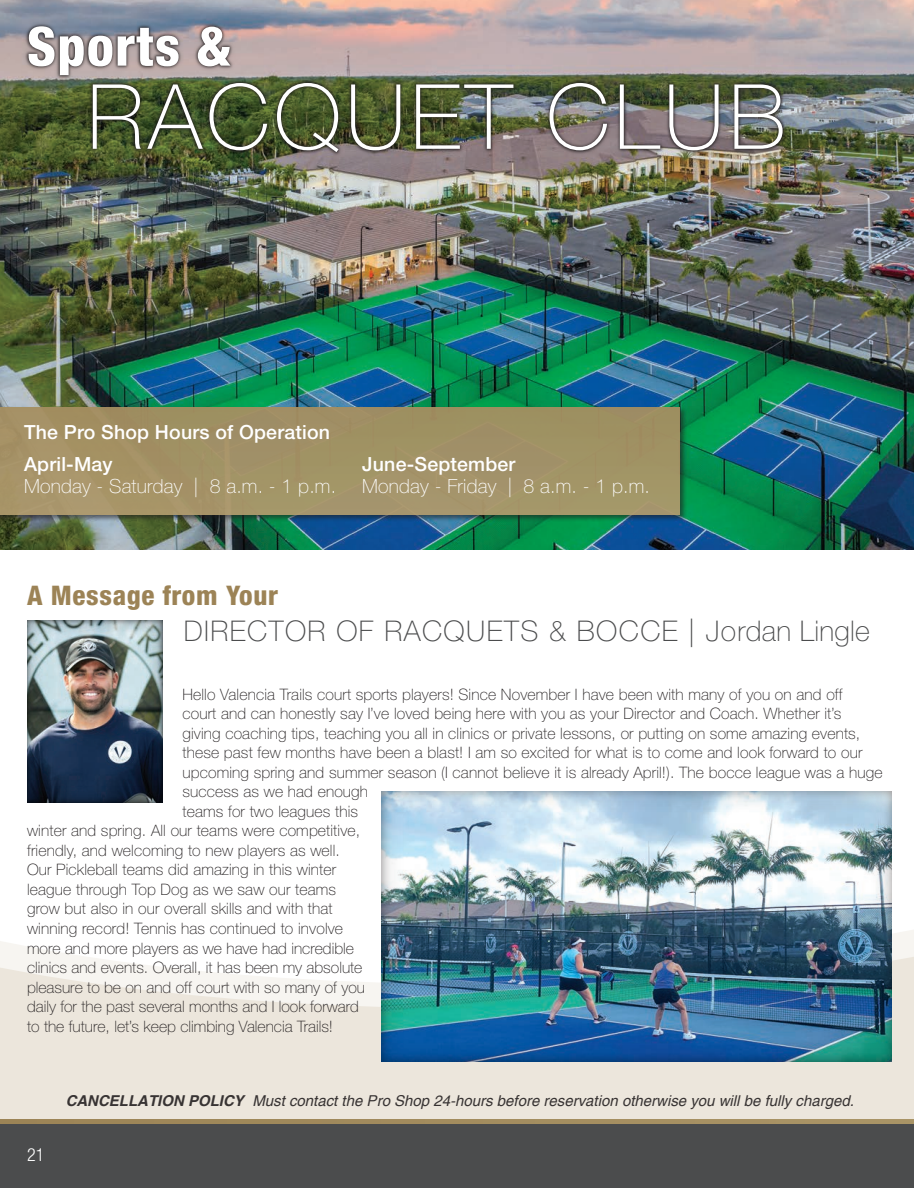
<style>
.page{position:relative;width:914px;height:1188px;background:#fff}
.page>*{position:absolute;margin:0;border:0;box-sizing:border-box;transform-origin:0 0}
.t1{font:100 90px "Helvetica Neue LT Std";letter-spacing:.05em;color:#fff}
.t2{font:800 condensed 54px "Helvetica Neue LT Std";letter-spacing:.025em;color:#fff}
.t3{font:100 28.5px "Helvetica Neue LT Std";letter-spacing:.05em;color:#4b4c4d}
.t4{font:800 condensed 27px "Helvetica Neue LT Std";letter-spacing:.025em;color:#9c8356}
.t5{font:100 19.5px "Helvetica Neue LT Std";letter-spacing:.01em;color:#fff}
.t6{font:500 19.5px/31.5px "Helvetica Neue LT Std";letter-spacing:.01em;color:#fff}
.t7{font:300 condensed 18px "Helvetica Neue LT Std";color:#fff}
.t8{font:100 15.75px "Helvetica Neue LT Std";letter-spacing:.01em;color:#231f20}
.t9{font:italic 15px "Helvetica";color:#231f20}
.s1{font-weight:700}
</style>
<div class="page">
<svg style="left:0;top:930px;width:913px;height:189px;fill:#ece6dc"></svg>
<hr style="left:0;top:1119px;width:913px;height:4px;background:#a38c5e">
<div style="left:0;top:1123px;width:913px;height:64px;background:#4b4c4d"></div>
<div style="left:379px;top:788px;width:513px;height:273px;background:#231f20;opacity:.4"></div>
<img style="left:0;top:0;width:913px;height:549px">
<div style="left:23px;top:21px;width:213px;height:60px;background:#231f20;opacity:.25"></div>
<div style="left:87px;top:77px;width:701px;height:81px;background:#231f20;opacity:.25"></div>
<div style="left:0;top:406px;width:687px;height:116px;background:#231f20;opacity:.65"></div>
<div style="left:0;top:407px;width:679px;height:107px;background:#a29266"></div>
<div style="left:25px;top:619px;width:138px;height:183px;background:#231f20;opacity:.8"></div>
<h2 class="t2" style="left:27px;top:13px;width:205px">Sports &amp;</h2>
<h1 class="t1" style="left:87px;top:65px;width:699px">RACQUET CLUB</h1>
<p class="t6" style="left:24px;top:416px;width:307px">The Pro Shop Hours of Operation<br>April-May</p>
<p class="t5" style="left:24px;top:475px;width:313px">Monday - Saturday | 8 a.m. - 1 p.m.</p>
<p class="t6" style="left:362px;top:447px;width:155px">June-September</p>
<p class="t5" style="left:362px;top:475px;width:289px">Monday - Friday | 8 a.m. - 1 p.m.</p>
<h3 class="t4" style="left:27px;top:578px;width:252px">A Message from Your</h3>
<h3 class="t3" style="left:184px;top:614px;width:687px">DIRECTOR OF RACQUETS &amp; BOCCE | Jordan Lingle</h3>
<p class="t8" style="left:182px;top:685px;width:661px">Hello Valencia Trails court sports players! Since November I have been with many of you on and off</p>
<p class="t8" style="left:182px;top:704px;width:660px">court and can honestly say I’ve loved being here with you as your Director and Coach. Whether it’s</p>
<p class="t8" style="left:182px;top:724px;width:679px">giving coaching tips, teaching you all in clinics or private lessons, or putting on some amazing events,</p>
<p class="t8" style="left:182px;top:743px;width:681px">these past few months have been a blast! I am so excited for what is to come and look forward to our</p>
<p class="t8" style="left:182px;top:763px;width:701px">upcoming spring and summer season (I cannot believe it is already April!). The bocce league was a huge</p>
<p class="t8" style="left:182px;top:782px;width:187px">success as we had enough</p>
<p class="t8" style="left:182px;top:802px;width:177px">teams for two leagues this</p>
<p class="t8" style="left:27px;top:821px;width:334px">winter and spring. All our teams were competitive,</p>
<p class="t8" style="left:27px;top:841px;width:314px">friendly, and welcoming to new players as well.</p>
<p class="t8" style="left:27px;top:860px;width:310px">Our Pickleball teams did amazing in this winter</p>
<p class="t8" style="left:27px;top:880px;width:310px">league through Top Dog as we saw our teams</p>
<p class="t8" style="left:27px;top:899px;width:307px">grow but also in our overall skills and with that</p>
<p class="t8" style="left:27px;top:919px;width:317px">winning record! Tennis has continued to involve</p>
<p class="t8" style="left:27px;top:938px;width:328px">more and more players as we have had incredible</p>
<p class="t8" style="left:27px;top:958px;width:337px">clinics and events. Overall, it has been my absolute</p>
<p class="t8" style="left:27px;top:977px;width:339px">pleasure to be on and off court with so many of you</p>
<p class="t8" style="left:27px;top:997px;width:333px">daily for the past several months and I look forward</p>
<p class="t8" style="left:27px;top:1016px;width:307px">to the future, let’s keep climbing Valencia Trails!</p>
<p class="t7" style="left:27px;top:1143px;width:19px">21</p>
<p class="t9" style="left:65px;top:1091px;width:789px"><span class="s1">CANCELLATION POLICY</span> Must contact the Pro Shop 24-hours before reservation otherwise you will be fully charged.</p>
</div>
